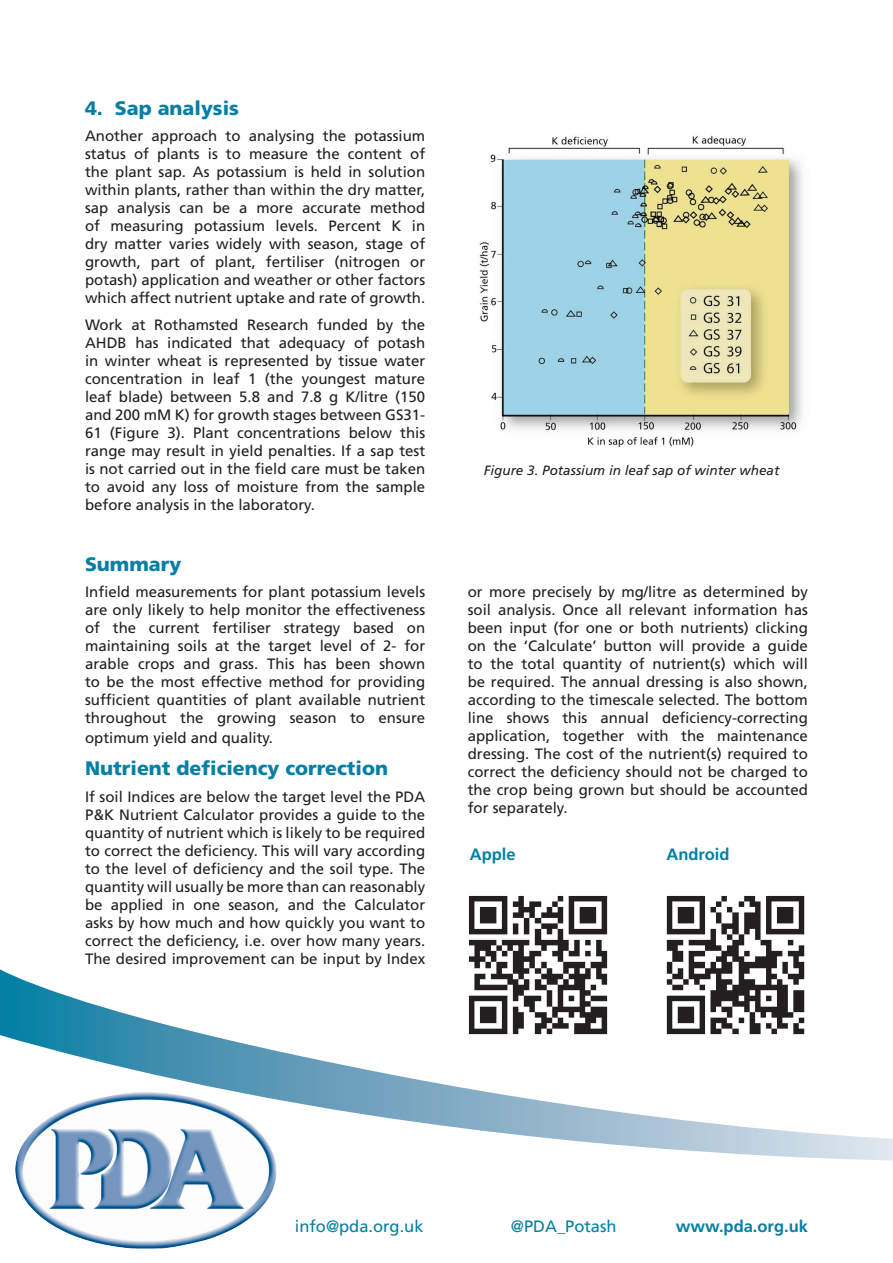
<style>
.page{position:relative;width:893px;height:1263px;background:#fff}
.page>*{position:absolute;margin:0;border:0;box-sizing:border-box;transform-origin:0 0}
.t1{font:900 19.5px "Frutiger";color:#057fa3}
.t2{font:16.5px "Frutiger";color:#057fa3}
.t3{font:700 16.5px "Frutiger";color:#057fa3}
.t4{font:15px/18px "Frutiger";color:#231f20;text-align:justify}
.t5{font:italic 13.5px "Frutiger";color:#231f20}
</style>
<div class="page">
<img style="left:15px;top:1160px;width:262px;height:89px">
<svg style="left:0;top:969px;width:893px;height:191px"></svg>
<img style="left:468px;top:896px;width:161px;height:148px">
<img style="left:645px;top:896px;width:163px;height:148px">
<img style="left:479px;top:135px;width:324px;height:311px">
<h1 class="t1" style="left:85px;top:96px;width:155px">4. Sap analysis</h1>
<p class="t4" style="left:85px;top:127px;width:342px">Another approach to analysing the potassium status of plants is to measure the content of the plant sap. As potassium is held in solution within plants, rather than within the dry matter, sap analysis can be a more accurate method of measuring potassium levels. Percent K in dry matter varies widely with season, stage of growth, part of plant, fertiliser (nitrogen or potash) application and weather or other factors which affect nutrient uptake and rate of growth.</p>
<p class="t4" style="left:85px;top:316px;width:342px">Work at Rothamsted Research funded by the AHDB has indicated that adequacy of potash in winter wheat is represented by tissue water concentration in leaf 1 (the youngest mature leaf blade) between 5.8 and 7.8 g K/litre (150 and 200 mM K) for growth stages between GS31- 61 (Figure 3). Plant concentrations below this range may result in yield penalties. If a sap test is not carried out in the field care must be taken to avoid any loss of moisture from the sample before analysis in the laboratory.</p>
<h1 class="t1" style="left:85px;top:553px;width:98px">Summary</h1>
<p class="t4" style="left:85px;top:583px;width:342px">Infield measurements for plant potassium levels are only likely to help monitor the effectiveness of the current fertiliser strategy based on maintaining soils at the target level of 2- for arable crops and grass. This has been shown to be the most effective method for providing sufficient quantities of plant available nutrient throughout the growing season to ensure</p>
<p class="t4" style="left:85px;top:729px;width:190px">optimum yield and quality.</p>
<h1 class="t1" style="left:85px;top:756px;width:305px">Nutrient deficiency correction</h1>
<p class="t4" style="left:85px;top:787px;width:342px">If soil Indices are below the target level the PDA P&amp;K Nutrient Calculator provides a guide to the quantity of nutrient which is likely to be required to correct the deficiency. This will vary according to the level of deficiency and the soil type. The quantity will usually be more than can reasonably be applied in one season, and the Calculator asks by how much and how quickly you want to correct the deficiency, i.e. over how many years.<br>The desired improvement can be input by Index</p>
<p class="t5" style="left:484px;top:462px;width:297px">Figure 3. Potassium in leaf sap of winter wheat</p>
<p class="t4" style="left:468px;top:583px;width:342px">or more precisely by mg/litre as determined by soil analysis. Once all relevant information has been input (for one or both nutrients) clicking on the ‘Calculate’ button will provide a guide to the total quantity of nutrient(s) which will be required. The annual dressing is also shown, according to the timescale selected. The bottom line shows this annual deficiency-correcting application, together with the maintenance dressing. The cost of the nutrient(s) required to correct the deficiency should not be charged to the crop being grown but should be accounted for separately.</p>
<p class="t3" style="left:470px;top:844px;width:47px">Apple</p>
<p class="t3" style="left:666px;top:844px;width:64px">Android</p>
<p class="t2" style="left:295px;top:1217px;width:130px">info@pda.org.uk</p>
<p class="t2" style="left:511px;top:1217px;width:107px">@PDA_Potash</p>
<p class="t3" style="left:676px;top:1217px;width:134px">www.pda.org.uk</p>
</div>
